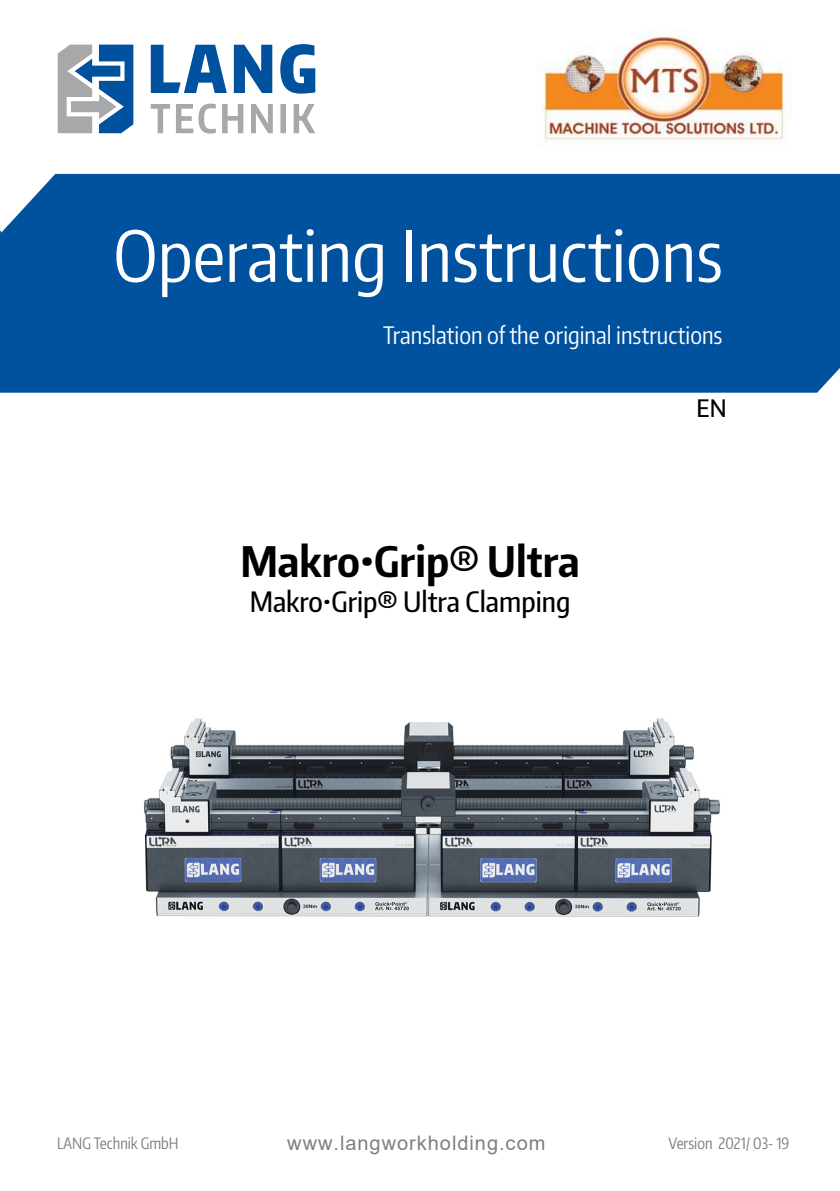
<style>
.page{position:relative;width:840px;height:1191px;background:#fff}
.page>*{position:absolute;margin:0;border:0;box-sizing:border-box;transform-origin:0 0}
.t1{font:69.6px "Encode Sans Compressed";color:#fff;scale:1.04 1}
.t2{font:700 42px "Encode Sans Compressed";color:#000;scale:1.05 1}
.t3{font:500 28px "Encode Sans Compressed";color:#000}
.t4{font:24px "Encode Sans Compressed";color:#fff}
.t5{font:500 24px "Encode Sans Condensed";color:#000}
.t6{font:20px "Arial";letter-spacing:.05em;color:#808080}
.t7{font:15.6px "Encode Sans Compressed";color:#7b7c7e}
.s1{font-weight:700}
</style>
<div class="page">
<div style="left:0;top:174px;width:839px;height:219px;background:#00519e"></div>
<svg style="left:151px;top:44px;width:164px;height:50px"></svg>
<svg style="left:151px;top:104px;width:164px;height:30px"></svg>
<svg style="left:58px;top:45px;width:75px;height:88px"></svg>
<svg style="left:0;top:174px;width:1px;height:218px"></svg>
<img style="left:144px;top:718px;width:576px;height:199px">
<img style="left:536px;top:32px;width:254px;height:108px">
<h1 class="t1" style="left:113px;top:210px;width:587px">Operating Instructions</h1>
<p class="t4" style="left:383px;top:319px;width:340px">Translation of the original instructions</p>
<h2 class="t2" style="left:240px;top:533px;width:324px">Makro•Grip® Ultra</h2>
<p class="t3" style="left:249px;top:583px;width:322px">Makro•Grip<span class="s1">®</span> Ultra Clamping</p>
<p class="t5" style="left:696px;top:393px;width:32px">EN</p>
<p class="t6" style="left:287px;top:1129px;width:259px">www.langworkholding.com</p>
<p class="t7" style="left:57px;top:1132px;width:123px">LANG Technik GmbH</p>
<p class="t7" style="left:668px;top:1132px;width:122px">Version 2021/ 03- 19</p>
</div>
